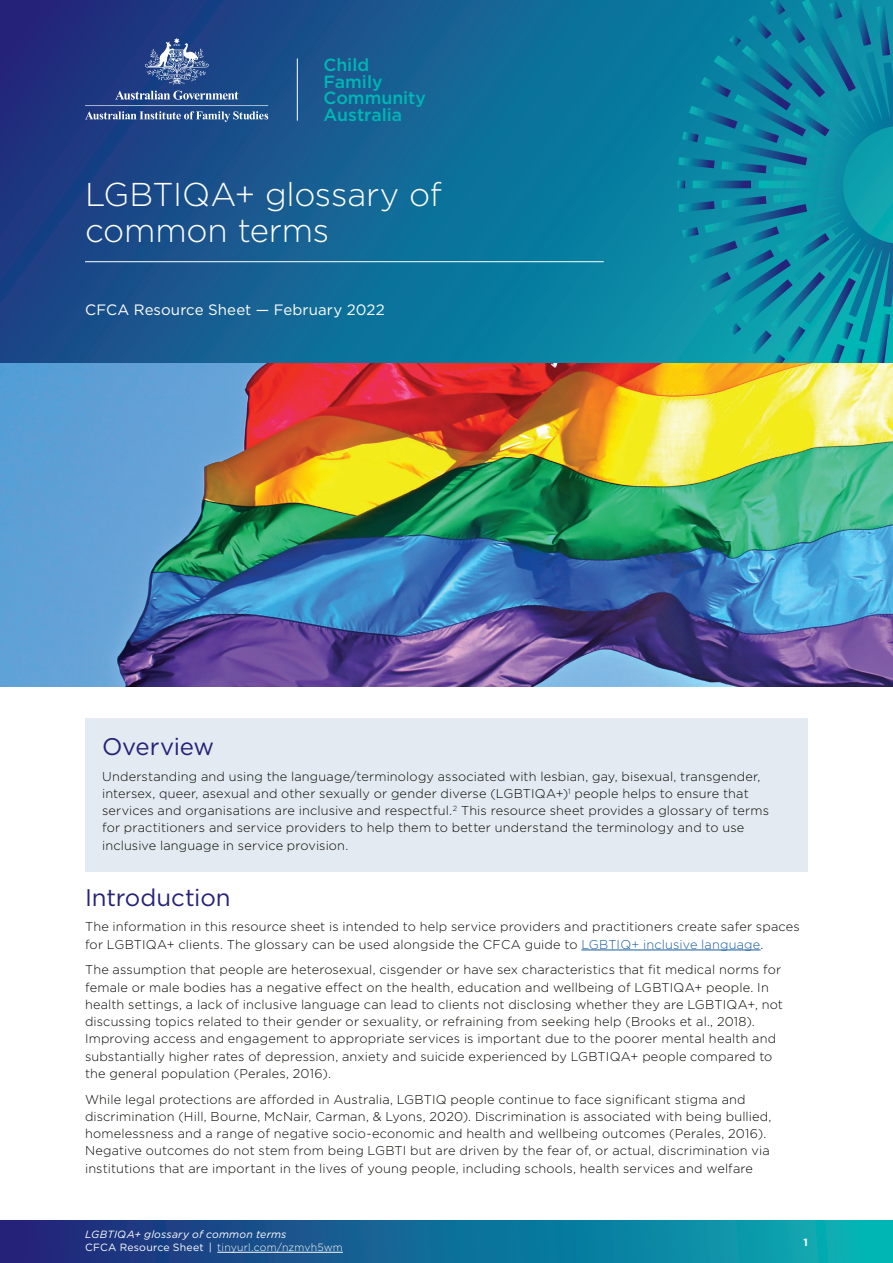
<style>
.page{position:relative;width:893px;height:1263px;background:#fff}
.page>*{position:absolute;margin:0;border:0;box-sizing:border-box;transform-origin:0 0}
.Report_Title{font:300 33px/36px "Gotham";letter-spacing:-.01em;color:#fff}
.Heading_1{font:24px "Gotham";letter-spacing:-.005em;color:#252279}
.t1{font:500 17.55px/16.5px "Gotham";color:#00b6b5}
.Resource_sheet_numbe{font:15px "Gotham";letter-spacing:.005em;color:#fff}
.Body_Text{font:300 12.75px/17.2px "Gotham";letter-spacing:.01em;color:#060802}
.t2{font:italic 10.5px/13.5px "Gotham";letter-spacing:.02em;color:#fff}
.t3{font:700 10.5px "Gotham";color:#fff}
.s1{color:#175d9e}
.s2{font-style:normal}
.s3{font-weight:300;font-style:normal}
</style>
<div class="page">
<svg style="left:0;top:0;width:677px;height:363px;background:#136093"></svg>
<svg style="left:677px;top:0;width:216px;height:363px;background:#0c89a4"></svg>
<img style="left:0;top:363px;width:893px;height:324px">
<svg style="left:85px;top:38px;width:183px;height:84px;background:#335491"></svg>
<hr style="left:297px;top:58px;width:1px;height:63px;background:#fff">
<div style="left:0;top:1220px;width:893px;height:43px;background:linear-gradient(to right,#212379,#04b4b6)"></div>
<hr style="left:217px;top:1252px;width:126px;height:1px;background:#fff">
<div style="left:85px;top:719px;width:723px;height:153px;background:#e4eaf1"></div>
<hr style="left:85px;top:261px;width:519px;height:1px;background:#fff">
<hr style="left:581px;top:950px;width:180px;height:1px;background:#175d9e">
<h3 class="t1" style="left:323px;top:57px;width:104px">Child<br>Family<br>Community<br>Australia</h3>
<p class="Report_Title" style="left:85px;top:176px;width:358px">LGBTIQA+ glossary of common terms</p>
<p class="Resource_sheet_numbe" style="left:85px;top:300px;width:301px">CFCA Resource Sheet — February 2022</p>
<p class="Heading_1" style="left:102px;top:731px;width:114px">Overview</p>
<p class="Body_Text" style="left:102px;top:767px;width:668px">Understanding and using the language/terminology associated with lesbian, gay, bisexual, transgender, intersex, queer, asexual and other sexually or gender diverse (LGBTIQA+)<sup>1</sup> people helps to ensure that services and organisations are inclusive and respectful.<sup>2</sup> This resource sheet provides a glossary of terms for practitioners and service providers to help them to better understand the terminology and to use inclusive language in service provision.</p>
<p class="Heading_1" style="left:85px;top:882px;width:147px">Introduction</p>
<p class="Body_Text" style="left:85px;top:918px;width:716px">The information in this resource sheet is intended to help service providers and practitioners create safer spaces for LGBTIQA+ clients. The glossary can be used alongside the CFCA guide to <span class="s1">LGBTIQ+ inclusive language</span>.</p>
<p class="Body_Text" style="left:85px;top:961px;width:699px">The assumption that people are heterosexual, cisgender or have sex characteristics that fit medical norms for female or male bodies has a negative effect on the health, education and wellbeing of LGBTIQA+ people. In health settings, a lack of inclusive language can lead to clients not disclosing whether they are LGBTIQA+, not discussing topics related to their gender or sexuality, or refraining from seeking help (Brooks et al., 2018).<br>Improving access and engagement to appropriate services is important due to the poorer mental health and substantially higher rates of depression, anxiety and suicide experienced by LGBTIQA+ people compared to the general population (Perales, 2016).</p>
<p class="Body_Text" style="left:85px;top:1090px;width:688px">While legal protections are afforded in Australia, LGBTIQ people continue to face significant stigma and discrimination (Hill, Bourne, McNair, Carman, &amp; Lyons, 2020). Discrimination is associated with being bullied, homelessness and a range of negative socio-economic and health and wellbeing outcomes (Perales, 2016).<br>Negative outcomes do not stem from being LGBTI but are driven by the fear of, or actual, discrimination via institutions that are important in the lives of young people, including schools, health services and welfare</p>
<p class="t2" style="left:85px;top:1227px;width:259px">LGBTIQA+ glossary of common terms<br><span class="s2">CFCA Resource Sheet |</span> <span class="s3">tinyurl.com/nzmvh5wm</span></p>
<p class="t3" style="left:803px;top:1235px;width:6px">1</p>
</div>
